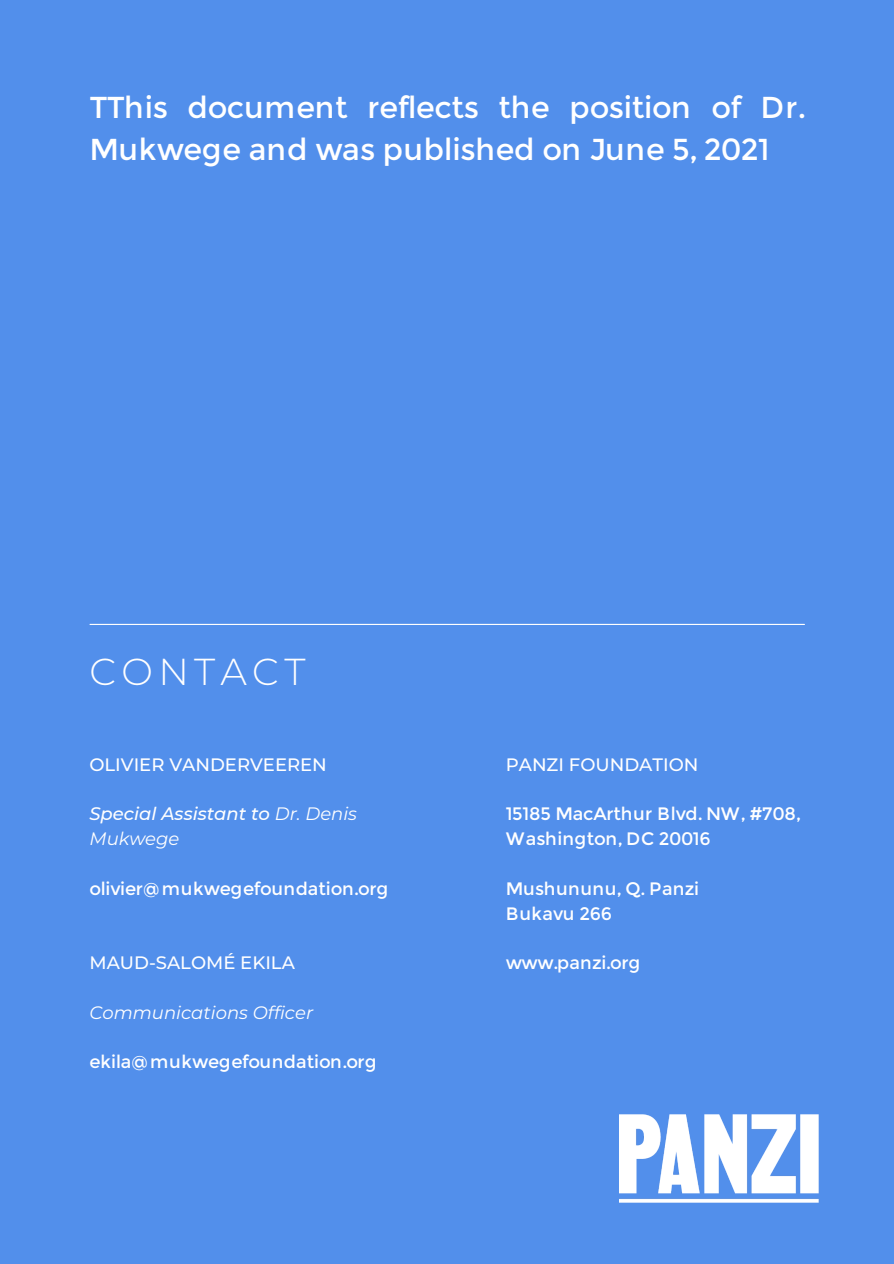
<style>
.page{position:relative;width:894px;height:1264px;background:#fff}
.page>*{position:absolute;margin:0;border:0;box-sizing:border-box;transform-origin:0 0}
.t1{font:300 37.5px "Montserrat";letter-spacing:.14em;color:#fff}
.t2{font:30.3px/42.2px "Montserrat";letter-spacing:-.01em;color:#fff}
.t3{font:18px/24.8px "Montserrat";letter-spacing:-.005em;color:#fff}
.t4{font:500 18px "Montserrat";color:#fff}
.t5{font:italic 500 18px/24.8px "Montserrat";color:#fff}
.t6{font:18px/24.8px "Montserrat";letter-spacing:.025em;color:#fff}
.t7{font:italic 18px "Montserrat";color:#fff}
.s1{font-weight:400}
</style>
<div class="page">
<div style="left:0;top:0;width:893px;height:1263px;background:#528feb"></div>
<hr style="left:90px;top:624px;width:714px;height:1px;background:#fff">
<img style="left:619px;top:1114px;width:199px;height:87px">
<h2 class="t2" style="left:89px;top:86px;width:718px">TThis document reflects the position of Dr.<br>Mukwege and was published on June 5, 2021</h2>
<h1 class="t1" style="left:89px;top:645px;width:217px">CONTACT</h1>
<p class="t4" style="left:89px;top:752px;width:239px">OLIVIER VANDERVEEREN</p>
<p class="t5" style="left:89px;top:801px;width:269px">Special Assistant to <span class="s1">Dr. Denis<br>Mukwege</span></p>
<p class="t3" style="left:89px;top:876px;width:300px">olivier@mukwegefoundation.org</p>
<p class="t4" style="left:89px;top:950px;width:207px">MAUD-SALOMÉ EKILA</p>
<p class="t7" style="left:89px;top:999px;width:225px">Communications Officer</p>
<p class="t3" style="left:89px;top:1049px;width:288px">ekila@mukwegefoundation.org</p>
<p class="t4" style="left:505px;top:752px;width:194px">PANZI FOUNDATION</p>
<p class="t3" style="left:505px;top:802px;width:297px">15185 MacArthur Blvd. NW, #708,<br>Washington, DC 20016</p>
<p class="t6" style="left:505px;top:876px;width:195px">Mushununu, Q. Panzi<br>Bukavu 266</p>
<p class="t3" style="left:505px;top:950px;width:136px">www.panzi.org</p>
</div>
